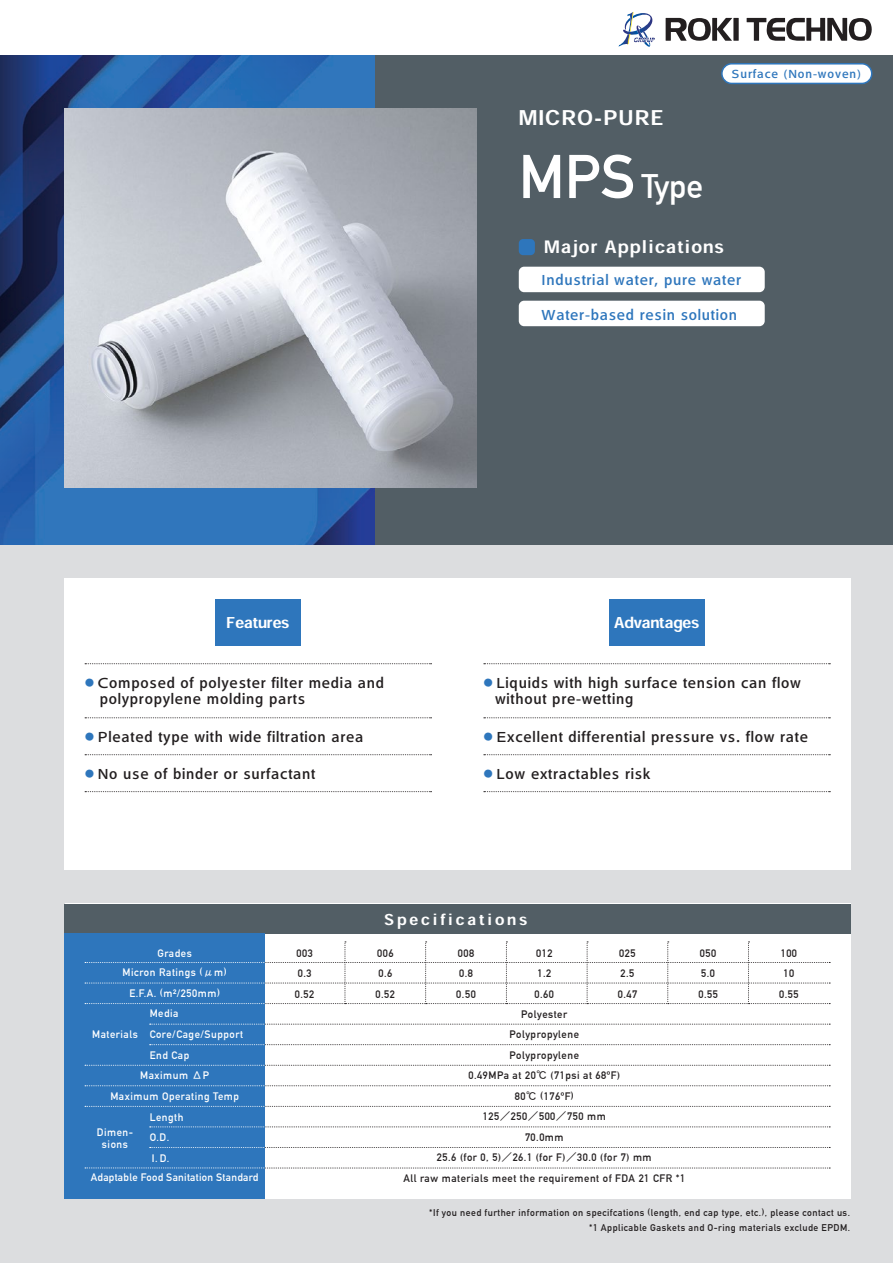
<style>
.page{position:relative;width:893px;height:1263px;background:#fff}
.page>*{position:absolute;margin:0;border:0;box-sizing:border-box;transform-origin:0 0}
.t1{font:700 33.3px "DIN Alternate";color:#fff}
.t2{font:20.25px "Heisei Kaku Go Std W7";letter-spacing:.05em;color:#fff}
.t3{font:16.95px "Heisei Kaku Go Std W7";letter-spacing:.075em;color:#fff}
.t4{font:14.85px/16.5px "Heisei Kaku Go Std W5";letter-spacing:.05em;color:#231f20}
.t5{font:14.85px "Heisei Kaku Go Std W5";letter-spacing:.05em;color:#2e76bc}
.t6{font:14.85px "Heisei Kaku Go Std W7";color:#fff}
.t7{font:14.85px "Heisei Kaku Go Std W7";letter-spacing:.2em;color:#fff}
.t8{font:12px "Heisei Kaku Go Std W5";letter-spacing:.075em;color:#2e76bc}
.t9{font:700 10.65px/20.5px "DIN Alternate";letter-spacing:.05em;color:#231f20}
.t10{font:700 10.65px/20.7px "DIN Alternate";letter-spacing:.05em;color:#fff;text-align:center}
.t11{font:700 10.65px "DIN Alternate";letter-spacing:.025em;color:#fff}
.t12{font:700 9.6px/15px "DIN Alternate";letter-spacing:.05em;color:#231f20;text-align:right}
.s1{font-size:60.6px}
.s2{font-family:"Heisei Kaku Go Std W5";font-weight:400}
</style>
<div class="page">
<div style="left:0;top:544px;width:893px;height:719px;background:#dcdddf"></div>
<div style="left:65px;top:904px;width:785px;height:295px;background:#fff"></div>
<div style="left:64px;top:578px;width:786px;height:292px;background:#fff"></div>
<div style="left:374px;top:55px;width:519px;height:489px;background:#525e65"></div>
<div style="left:64px;top:904px;width:786px;height:29px;background:#525e65"></div>
<img style="left:0;top:55px;width:374px;height:489px">
<img style="left:164px;top:487px;width:210px;height:57px">
<div style="left:64px;top:933px;width:200px;height:266px;background:#2e76bc"></div>
<svg style="left:150px;top:1024px;width:680px;height:1px"></svg>
<svg style="left:150px;top:1044px;width:680px;height:1px"></svg>
<svg style="left:85px;top:1065px;width:745px;height:1px"></svg>
<svg style="left:85px;top:1085px;width:745px;height:1px"></svg>
<svg style="left:85px;top:1106px;width:745px;height:1px"></svg>
<svg style="left:85px;top:1167px;width:745px;height:2px"></svg>
<svg style="left:149px;top:1126px;width:681px;height:1px"></svg>
<svg style="left:150px;top:1147px;width:680px;height:1px"></svg>
<div style="left:519px;top:301px;width:246px;height:25px;background:#fff;border-radius:5px"></div>
<div style="left:519px;top:267px;width:246px;height:25px;background:#fff;border-radius:5px"></div>
<div style="left:519px;top:239px;width:16px;height:16px;background:#2e76bc;border-radius:4px"></div>
<svg style="left:85px;top:717px;width:347px;height:1px"></svg>
<svg style="left:85px;top:754px;width:347px;height:1px"></svg>
<svg style="left:85px;top:663px;width:347px;height:1px"></svg>
<svg style="left:85px;top:791px;width:347px;height:1px"></svg>
<svg style="left:484px;top:717px;width:346px;height:1px"></svg>
<svg style="left:484px;top:754px;width:346px;height:1px"></svg>
<svg style="left:484px;top:663px;width:346px;height:1px"></svg>
<svg style="left:484px;top:791px;width:346px;height:1px"></svg>
<svg style="left:85px;top:941px;width:745px;height:63px"></svg>
<div style="left:722px;top:64px;width:150px;height:19px;background:#fff;border-radius:10px"></div>
<div style="left:721px;top:63px;width:151px;height:21px;border:2px solid #2e76bc;border-radius:10px"></div>
<div style="left:215px;top:600px;width:85px;height:46px;background:#2e76bc"></div>
<div style="left:609px;top:600px;width:95px;height:46px;background:#2e76bc"></div>
<img style="left:64px;top:108px;width:413px;height:379px">
<svg style="left:619px;top:12px;width:36px;height:35px"></svg>
<svg style="left:666px;top:18px;width:66px;height:23px"></svg>
<div style="left:733px;top:18px;width:6px;height:23px;background:#231f20"></div>
<svg style="left:747px;top:18px;width:125px;height:23px"></svg>
<h2 class="t2" style="left:519px;top:105px;width:146px">MICRO-PURE</h2>
<h1 class="t1" style="left:519px;top:161px;width:186px"><span class="s1">MPS</span> Type</h1>
<p class="t8" style="left:732px;top:66px;width:131px">Surface (Non-woven)</p>
<h3 class="t3" style="left:544px;top:237px;width:181px">Major Applications</h3>
<h3 class="t5" style="left:542px;top:271px;width:201px">Industrial water, pure water</h3>
<h3 class="t5" style="left:542px;top:305px;width:197px">Water-based resin solution</h3>
<h3 class="t6" style="left:226px;top:613px;width:65px">Features</h3>
<h3 class="t6" style="left:614px;top:613px;width:87px">Advantages</h3>
<h3 class="t4" style="left:100px;top:674px;width:286px;text-indent:-15px"><sup>●</sup> Composed of polyester filter media and polypropylene molding parts</h3>
<h3 class="t4" style="left:85px;top:728px;width:280px"><sup>●</sup> Pleated type with wide filtration area</h3>
<h3 class="t4" style="left:85px;top:765px;width:232px"><sup>●</sup> No use of binder or surfactant</h3>
<h3 class="t4" style="left:495px;top:674px;width:307px;text-indent:-11px"><sup>●</sup> Liquids with high surface tension can flow without pre-wetting</h3>
<h3 class="t4" style="left:484px;top:728px;width:326px"><sup>●</sup> Excellent differential pressure vs. flow rate</h3>
<h3 class="t4" style="left:484px;top:765px;width:168px"><sup>●</sup> Low extractables risk</h3>
<p class="t10" style="left:123px;top:942px;width:106px;line-height:19.5px">Grades<br>Micron Ratings (<span class="s2">μ</span>m)</p>
<p class="t10" style="left:129px;top:982px;width:92px">E.F.A. (m²/250mm)</p>
<p class="t10" style="left:92px;top:1023px;width:47px">Materials</p>
<p class="t10" style="left:150px;top:1002px;width:95px;text-align:left">Media<br>Core/Cage/Support<br>End Cap</p>
<p class="t10" style="left:110px;top:1065px;width:130px;line-height:20.2px">Maximum <span class="s2">Δ</span>P<br>Maximum Operating Temp</p>
<p class="t10" style="left:97px;top:1125px;width:38px;line-height:12px">Dimen&shy;sions</p>
<p class="t10" style="left:150px;top:1106px;width:35px;text-align:left">Length<br>O.D.<br>I. D.</p>
<p class="t11" style="left:91px;top:1169px;width:169px">Adaptable Food Sanitation Standard</p>
<h3 class="t7" style="left:384px;top:910px;width:144px">Specifications</h3>
<p class="t9" style="left:295px;top:942px;width:21px">003<br>0.3<br>0.52</p>
<p class="t9" style="left:376px;top:942px;width:21px">006<br>0.6<br>0.52</p>
<p class="t9" style="left:535px;top:942px;width:21px">012<br>1.2<br>0.60</p>
<p class="t9" style="left:618px;top:942px;width:21px">025<br>2.5<br>0.47</p>
<p class="t9" style="left:779px;top:942px;width:21px;text-align:center">100<br>10<br>0.55</p>
<p class="t9" style="left:456px;top:942px;width:21px">008<br>0.8<br>0.50</p>
<p class="t9" style="left:698px;top:942px;width:21px">050<br>5.0<br>0.55</p>
<p class="t9" style="left:403px;top:1003px;width:283px;text-align:center">Polyester<br>Polypropylene<br>Polypropylene<br>0.49MPa at 20<span class="s2">℃</span> (71psi at 68ºF)<br>80<span class="s2">℃</span> (176ºF)<br>125<span class="s2">／</span>250<span class="s2">／</span>500<span class="s2">／</span>750 mm<br>70.0mm<br>25.6 (for 0, 5)<span class="s2">／</span>26.1 (for F)<span class="s2">／</span>30.0 (for 7) mm<br>All raw materials meet the requirement of FDA 21 CFR *1</p>
<p class="t12" style="left:429px;top:1204px;width:422px">*If you need further information on specifcations (length, end cap type, etc.), please contact us. *1 Applicable Gaskets and O-ring materials exclude EPDM.</p>
</div>
